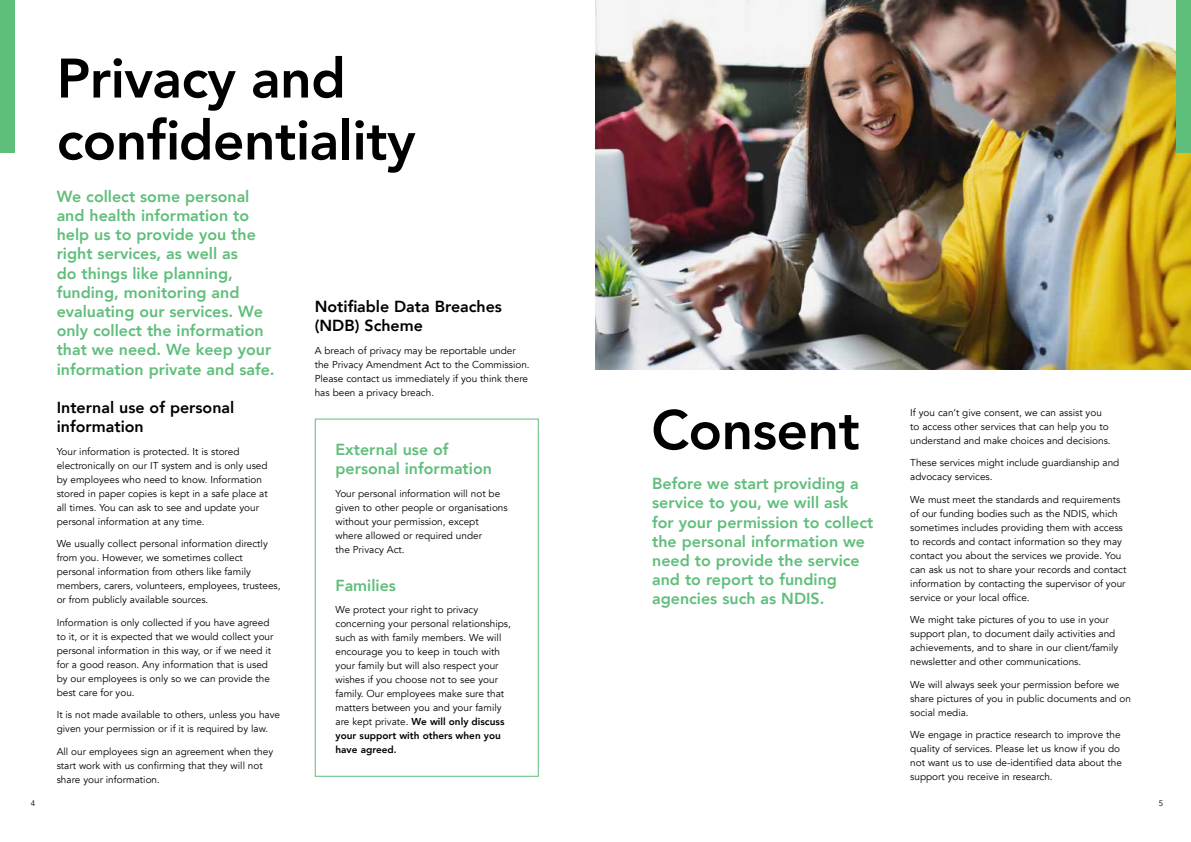
<style>
.page{position:relative;width:1191px;height:842px;background:#fff}
.page>*{position:absolute;margin:0;border:0;box-sizing:border-box;transform-origin:0 0}
.t1{font:800 55px/62px "Avenir";letter-spacing:-.01em;color:#000}
.t2{font:800 16px/19.2px "Avenir";color:#60be7b}
.t3{font:800 16px/19.2px "Avenir";color:#000}
.t4{font:10px/14px "Avenir";color:#000}
.t5{font:8px "Avenir";color:#000}
.s1{font-weight:800}
</style>
<div class="page">
<img style="left:595px;top:0;width:596px;height:370px">
<div style="left:315px;top:419px;width:224px;height:358px;border:1px solid #60be7b"></div>
<div style="left:0;top:0;width:14px;height:152px;background:#60be7b"></div>
<div style="left:1176px;top:0;width:15px;height:152px;background:#60be7b"></div>
<h1 class="t1" style="left:57px;top:47px;width:360px">Privacy and confidentiality</h1>
<p class="t2" style="left:57px;top:187px;width:219px">We collect some personal and health information to help us to provide you the right services, as well as<br>do things like planning, funding, monitoring and evaluating our services. We only collect the information that we need. We keep your information private and safe.</p>
<h2 class="t3" style="left:57px;top:398px;width:179px">Internal use of personal information</h2>
<p class="t4" style="left:57px;top:444px;width:213px">Your information is protected. It is stored electronically on our IT system and is only used by employees who need to know. Information stored in paper copies is kept in a safe place at all times. You can ask to see and update your personal information at any time.</p>
<p class="t4" style="left:57px;top:537px;width:225px">We usually collect personal information directly from you. However, we sometimes collect personal information from others like family members, carers, volunteers, employees, trustees, or from publicly available sources.</p>
<p class="t4" style="left:57px;top:615px;width:218px">Information is only collected if you have agreed to it, or it is expected that we would collect your personal information in this way, or if we need it for a good reason. Any information that is used by our employees is only so we can provide the best care for you.</p>
<p class="t4" style="left:57px;top:708px;width:225px">It is not made available to others, unless you have given your permission or if it is required by law.</p>
<p class="t4" style="left:57px;top:744px;width:218px">All our employees sign an agreement when they start work with us confirming that they will not share your information.</p>
<h2 class="t3" style="left:315px;top:297px;width:189px">Notifiable Data Breaches (NDB) Scheme</h2>
<p class="t4" style="left:315px;top:343px;width:216px">A breach of privacy may be reportable under the Privacy Amendment Act to the Commission.<br>Please contact us immediately if you think there has been a privacy breach.</p>
<h2 class="t2" style="left:335px;top:440px;width:158px">External use of personal information</h2>
<p class="t4" style="left:335px;top:486px;width:174px">Your personal information will not be given to other people or organisations without your permission, except where allowed or required under<br>the Privacy Act.</p>
<h2 class="t2" style="left:335px;top:575px;width:62px">Families</h2>
<p class="t4" style="left:335px;top:603px;width:177px">We protect your right to privacy concerning your personal relationships, such as with family members. We will encourage you to keep in touch with your family but will also respect your wishes if you choose not to see your family. Our employees make sure that matters between you and your family are kept private. <span class="s1">We will only discuss your support with others when you have agreed.</span></p>
<h1 class="t1" style="left:651px;top:399px;width:210px">Consent</h1>
<h2 class="t2" style="left:652px;top:474px;width:223px">Before we start providing a service to you, we will ask for your permission to collect the personal information we need to provide the service and to report to funding agencies such as NDIS.</h2>
<p class="t4" style="left:910px;top:405px;width:202px">If you can’t give consent, we can assist you to access other services that can help you to understand and make choices and decisions.</p>
<p class="t4" style="left:910px;top:456px;width:211px">These services might include guardianship and advocacy services.</p>
<p class="t4" style="left:910px;top:492px;width:218px">We must meet the standards and requirements of our funding bodies such as the NDIS, which sometimes includes providing them with access to records and contact information so they may contact you about the services we provide. You can ask us not to share your records and contact information by contacting the supervisor of your service or your local office.</p>
<p class="t4" style="left:910px;top:613px;width:210px">We might take pictures of you to use in your support plan, to document daily activities and achievements, and to share in our client/family newsletter and other communications.</p>
<p class="t4" style="left:910px;top:677px;width:222px">We will always seek your permission before we share pictures of you in public documents and on social media.</p>
<p class="t4" style="left:910px;top:728px;width:213px">We engage in practice research to improve the quality of services. Please let us know if you do not want us to use de-identified data about the support you receive in research.</p>
<p class="t5" style="left:31px;top:799px;width:6px">4</p>
<p class="t5" style="left:1158px;top:799px;width:6px">5</p>
</div>
